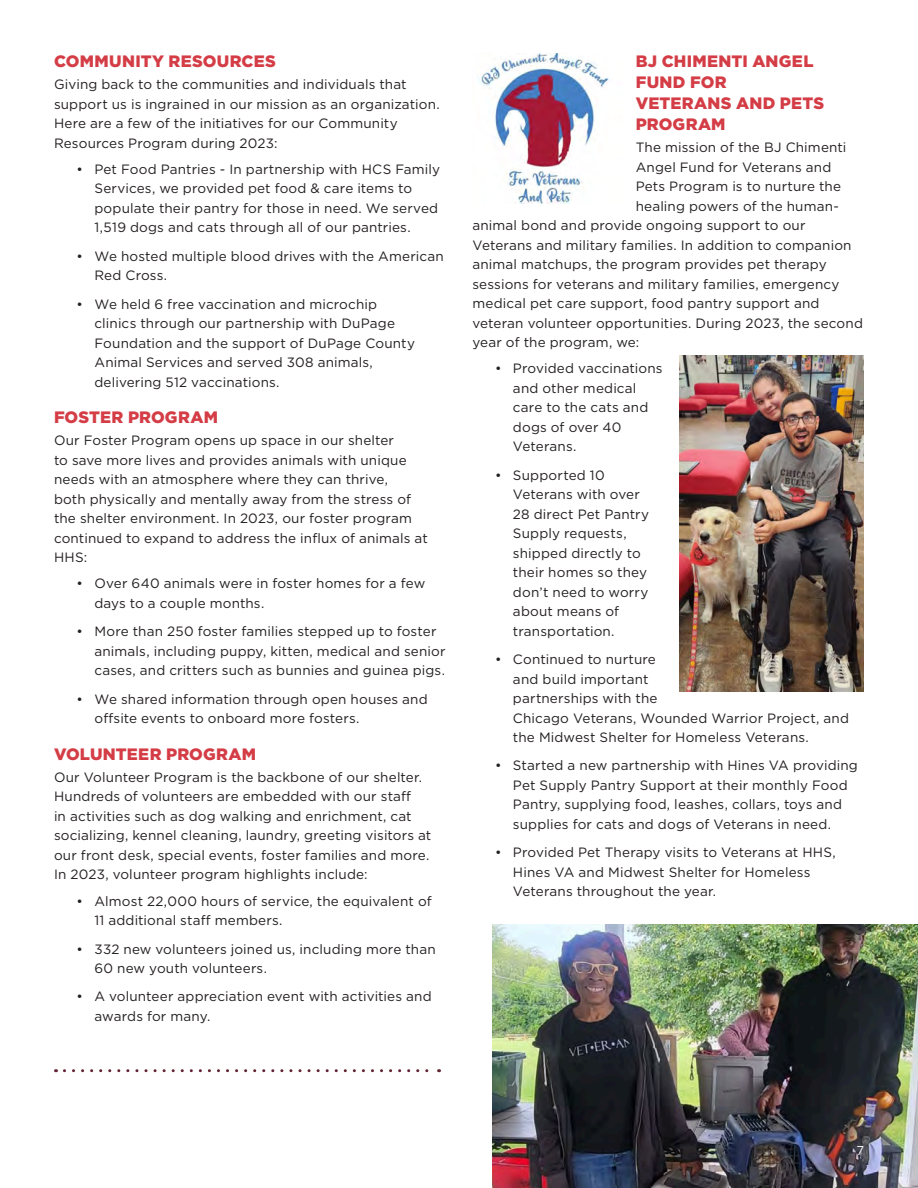
<style>
.page{position:relative;width:918px;height:1188px;background:#fff}
.page>*{position:absolute;margin:0;border:0;box-sizing:border-box;transform-origin:0 0}
.t1{font:900 16.5px/21px "Gotham";letter-spacing:.01em;color:#d43d46}
.t2{font:13.5px/19.5px "Gotham";letter-spacing:.01em;color:#231f20}
.t3{font:12.75px "Gotham";color:#fff}
</style>
<div class="page">
<img style="left:492px;top:924px;width:426px;height:264px">
<img style="left:479px;top:54px;width:130px;height:150px">
<img style="left:680px;top:356px;width:184px;height:336px">
<svg style="left:64px;top:1069px;width:376px;height:3px"></svg>
<p class="t1" style="left:54px;top:51px;width:223px">COMMUNITY RESOURCES</p>
<p class="t2" style="left:54px;top:74px;width:387px">Giving back to the communities and individuals that support us is ingrained in our mission as an organization.<br>Here are a few of the initiatives for our Community Resources Program during 2023:</p>
<p class="t2" style="left:94px;top:159px;width:347px;text-indent:-18px">• Pet Food Pantries - In partnership with HCS Family Services, we provided pet food &amp; care items to populate their pantry for those in need. We served 1,519 dogs and cats through all of our pantries.</p>
<p class="t2" style="left:94px;top:246px;width:351px;text-indent:-18px">• We hosted multiple blood drives with the American<br>Red Cross.</p>
<p class="t2" style="left:94px;top:294px;width:322px;text-indent:-18px">• We held 6 free vaccination and microchip clinics through our partnership with DuPage Foundation and the support of DuPage County Animal Services and served 308 animals, delivering 512 vaccinations.</p>
<p class="t1" style="left:54px;top:407px;width:165px">FOSTER PROGRAM</p>
<p class="t2" style="left:54px;top:430px;width:375px">Our Foster Program opens up space in our shelter<br>to save more lives and provides animals with unique needs with an atmosphere where they can thrive,<br>both physically and mentally away from the stress of the shelter environment. In 2023, our foster program continued to expand to address the influx of animals at HHS:</p>
<p class="t2" style="left:94px;top:574px;width:332px;text-indent:-18px">• Over 640 animals were in foster homes for a few days to a couple months.</p>
<p class="t2" style="left:94px;top:622px;width:353px;text-indent:-18px">• More than 250 foster families stepped up to foster animals, including puppy, kitten, medical and senior cases, and critters such as bunnies and guinea pigs.</p>
<p class="t2" style="left:94px;top:689px;width:335px;text-indent:-18px">• We shared information through open houses and offsite events to onboard more fosters.</p>
<p class="t1" style="left:54px;top:744px;width:204px">VOLUNTEER PROGRAM</p>
<p class="t2" style="left:54px;top:767px;width:379px">Our Volunteer Program is the backbone of our shelter.<br>Hundreds of volunteers are embedded with our staff<br>in activities such as dog walking and enrichment, cat socializing, kennel cleaning, laundry, greeting visitors at our front desk, special events, foster families and more.<br>In 2023, volunteer program highlights include:</p>
<p class="t2" style="left:94px;top:891px;width:339px;text-indent:-18px">• Almost 22,000 hours of service, the equivalent of<br>11 additional staff members.</p>
<p class="t2" style="left:94px;top:939px;width:343px;text-indent:-18px">• 332 new volunteers joined us, including more than<br>60 new youth volunteers.</p>
<p class="t2" style="left:94px;top:987px;width:339px;text-indent:-18px">• A volunteer appreciation event with activities and awards for many.</p>
<p class="t1" style="left:636px;top:51px;width:190px">BJ CHIMENTI ANGEL<br>FUND FOR<br>VETERANS AND PETS<br>PROGRAM</p>
<p class="t2" style="left:636px;top:137px;width:212px">The mission of the BJ Chimenti</p>
<p class="t2" style="left:636px;top:157px;width:197px">Angel Fund for Veterans and</p>
<p class="t2" style="left:636px;top:176px;width:207px">Pets Program is to nurture the</p>
<p class="t2" style="left:636px;top:196px;width:205px">healing powers of the human-</p>
<p class="t2" style="left:472px;top:215px;width:335px">animal bond and provide ongoing support to our</p>
<p class="t2" style="left:472px;top:235px;width:381px">Veterans and military families. In addition to companion</p>
<p class="t2" style="left:472px;top:254px;width:356px">animal matchups, the program provides pet therapy</p>
<p class="t2" style="left:472px;top:274px;width:369px">sessions for veterans and military families, emergency</p>
<p class="t2" style="left:472px;top:293px;width:349px">medical pet care support, food pantry support and</p>
<p class="t2" style="left:472px;top:313px;width:392px">veteran volunteer opportunities. During 2023, the second</p>
<p class="t2" style="left:472px;top:332px;width:168px">year of the program, we:</p>
<p class="t2" style="left:513px;top:359px;width:151px;text-indent:-18px">• Provided vaccinations and other medical care to the cats and dogs of over 40<br>Veterans.</p>
<p class="t2" style="left:513px;top:465px;width:138px;text-indent:-18px">• Supported 10<br>Veterans with over<br>28 direct Pet Pantry<br>Supply requests, shipped directly to their homes so they don’t need to worry about means of transportation.</p>
<p class="t2" style="left:513px;top:649px;width:337px;text-indent:-18px">• Continued to nurture<br>and build important<br>partnerships with the<br>Chicago Veterans, Wounded Warrior Project, and the Midwest Shelter for Homeless Veterans.</p>
<p class="t2" style="left:513px;top:756px;width:346px;text-indent:-18px">• Started a new partnership with Hines VA providing Pet Supply Pantry Support at their monthly Food Pantry, supplying food, leashes, collars, toys and supplies for cats and dogs of Veterans in need.</p>
<p class="t2" style="left:513px;top:843px;width:324px;text-indent:-18px">• Provided Pet Therapy visits to Veterans at HHS,<br>Hines VA and Midwest Shelter for Homeless<br>Veterans throughout the year.</p>
<p class="t3" style="left:856px;top:1142px;width:9px">7</p>
</div>
